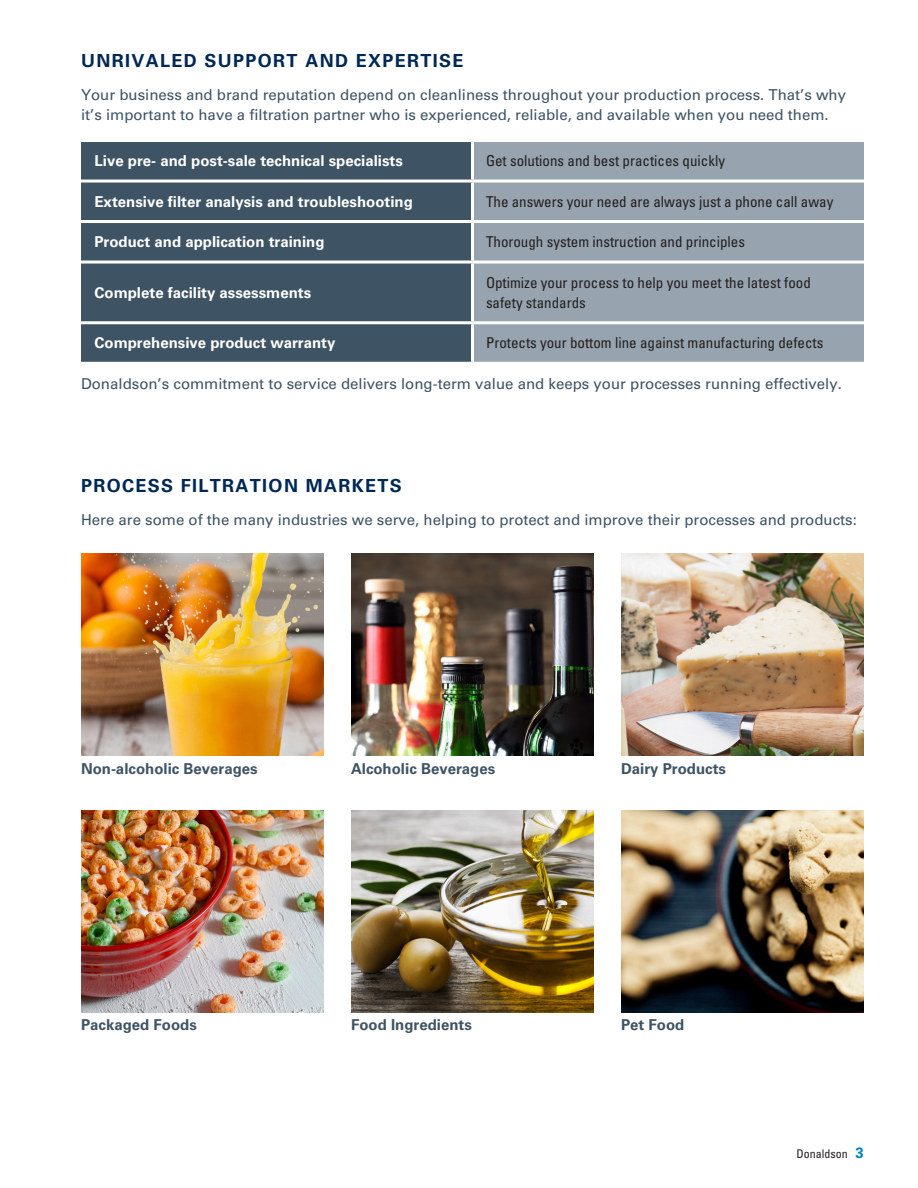
<style>
.page{position:relative;width:918px;height:1188px;background:#fff}
.page>*{position:absolute;margin:0;border:0;box-sizing:border-box;transform-origin:0 0}
._1_new_design_subhead_295{font:700 18px "Univers LT Std";letter-spacing:.075em;color:#002855}
._1_new_design_small_text_7545{font:15px/19.5px "Univers LT Std";color:#3e5364}
._1_new_design_small_text_7545-2{font:condensed 15px/19.5px "Univers LT Std";color:#231f20}
._1_new_design_small_text_7545-3{font:700 15px "Univers LT Std";color:#fff}
._1_new_design_small_text_7545-4{font:700 15px "Univers LT Std";color:#3e5364}
.t1{font:condensed 12px "Univers LT Std";color:#231f20}
.s1{font-weight:700;font-stretch:normal;font-size:15px;color:#0082c8}
</style>
<div class="page">
<img style="left:81px;top:554px;width:243px;height:202px">
<img style="left:351px;top:554px;width:243px;height:202px">
<img style="left:621px;top:554px;width:243px;height:202px">
<img style="left:81px;top:810px;width:243px;height:202px">
<img style="left:351px;top:810px;width:243px;height:202px">
<img style="left:621px;top:810px;width:243px;height:202px">
<div style="left:81px;top:142px;width:390px;height:220px;background:#3e5364"></div>
<div style="left:474px;top:142px;width:390px;height:220px;background:#97a3ae"></div>
<hr style="left:81px;top:180px;width:391px;height:3px;background:#fff">
<hr style="left:472px;top:180px;width:392px;height:3px;background:#fff">
<hr style="left:81px;top:220px;width:391px;height:3px;background:#fff">
<hr style="left:472px;top:220px;width:392px;height:3px;background:#fff">
<hr style="left:81px;top:261px;width:391px;height:3px;background:#fff">
<hr style="left:472px;top:261px;width:392px;height:3px;background:#fff">
<hr style="left:81px;top:321px;width:391px;height:3px;background:#fff">
<hr style="left:472px;top:321px;width:392px;height:3px;background:#fff">
<p class="_1_new_design_subhead_295" style="left:81px;top:50px;width:384px">UNRIVALED SUPPORT AND EXPERTISE</p>
<p class="_1_new_design_small_text_7545" style="left:81px;top:85px;width:767px">Your business and brand reputation depend on cleanliness throughout your production process. That’s why it’s important to have a filtration partner who is experienced, reliable, and available when you need them.</p>
<p class="_1_new_design_small_text_7545-3" style="left:94px;top:152px;width:310px">Live pre- and post-sale technical specialists</p>
<p class="_1_new_design_small_text_7545-2" style="left:486px;top:151px;width:241px">Get solutions and best practices quickly</p>
<p class="_1_new_design_small_text_7545-3" style="left:94px;top:193px;width:320px">Extensive filter analysis and troubleshooting</p>
<p class="_1_new_design_small_text_7545-2" style="left:486px;top:191px;width:349px">The answers your need are always just a phone call away</p>
<p class="_1_new_design_small_text_7545-3" style="left:94px;top:233px;width:232px">Product and application training</p>
<p class="_1_new_design_small_text_7545-2" style="left:486px;top:232px;width:261px">Thorough system instruction and principles</p>
<p class="_1_new_design_small_text_7545-3" style="left:94px;top:284px;width:218px">Complete facility assessments</p>
<p class="_1_new_design_small_text_7545-2" style="left:486px;top:273px;width:326px">Optimize your process to help you meet the latest food safety standards</p>
<p class="_1_new_design_small_text_7545-3" style="left:94px;top:334px;width:242px">Comprehensive product warranty</p>
<p class="_1_new_design_small_text_7545-2" style="left:486px;top:333px;width:339px">Protects your bottom line against manufacturing defects</p>
<p class="_1_new_design_small_text_7545" style="left:81px;top:374px;width:762px">Donaldson’s commitment to service delivers long-term value and keeps your processes running effectively.</p>
<p class="_1_new_design_subhead_295" style="left:81px;top:475px;width:322px">PROCESS FILTRATION MARKETS</p>
<p class="_1_new_design_small_text_7545" style="left:81px;top:510px;width:777px">Here are some of the many industries we serve, helping to protect and improve their processes and products:</p>
<p class="_1_new_design_small_text_7545-4" style="left:81px;top:760px;width:178px">Non-alcoholic Beverages</p>
<p class="_1_new_design_small_text_7545-4" style="left:351px;top:760px;width:146px">Alcoholic Beverages</p>
<p class="_1_new_design_small_text_7545-4" style="left:81px;top:1016px;width:117px">Packaged Foods</p>
<p class="_1_new_design_small_text_7545-4" style="left:351px;top:1016px;width:122px">Food Ingredients</p>
<p class="_1_new_design_small_text_7545-4" style="left:621px;top:760px;width:107px">Dairy Products</p>
<p class="_1_new_design_small_text_7545-4" style="left:621px;top:1016px;width:65px">Pet Food</p>
<p class="t1" style="left:796px;top:1146px;width:69px">Donaldson <span class="s1">3</span></p>
</div>
